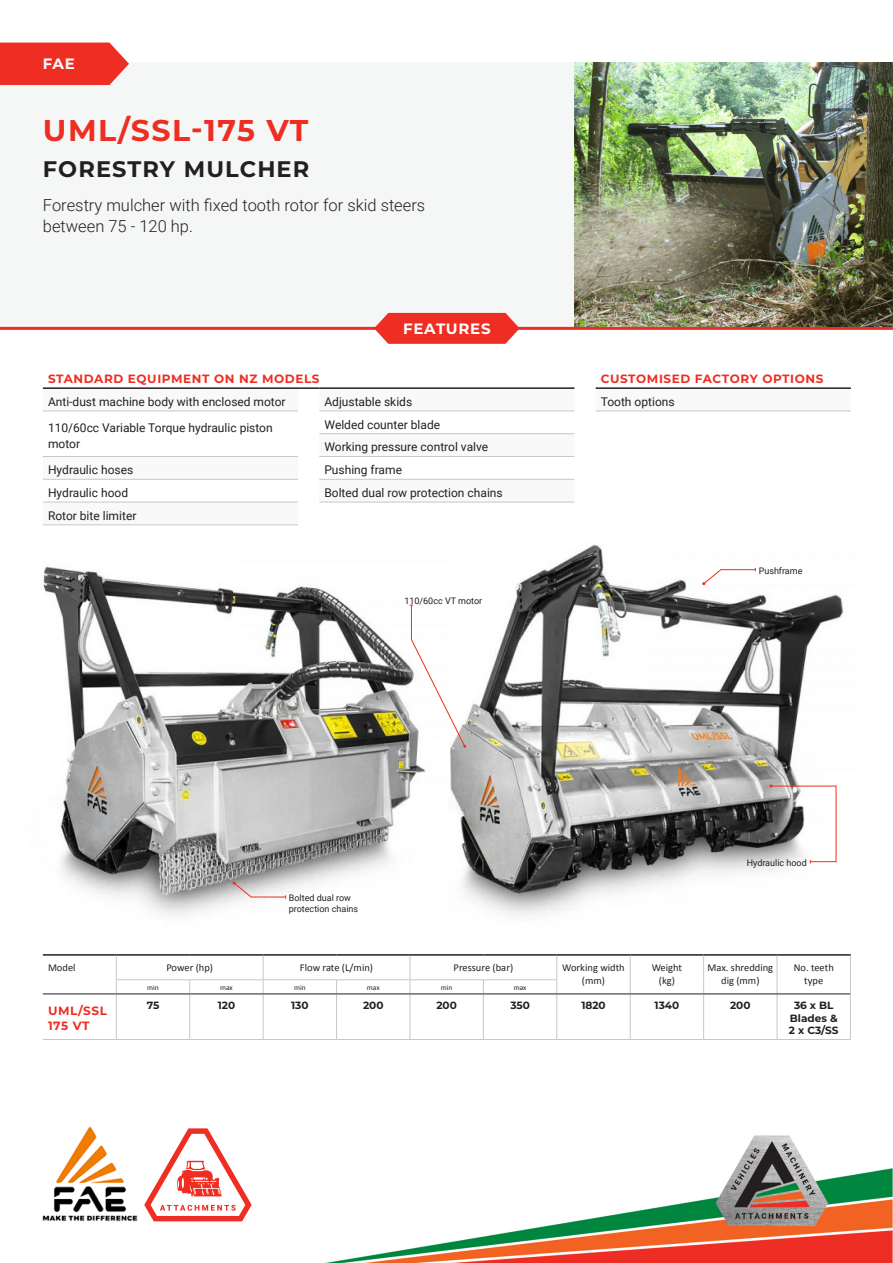
<style>
.page{position:relative;width:893px;height:1263px;background:#fff}
.page>*{position:absolute;margin:0;border:0;box-sizing:border-box;transform-origin:0 0}
.model_20pt{font:700 30px "Montserrat";letter-spacing:.05em;color:#ee2e22}
.model_20pt-2{font:700 22.5px "Montserrat";letter-spacing:.05em;color:#231f20}
.sub_head{font:300 16.5px/21px "Roboto";color:#231f20}
.WHITE_header{font:700 15px "Montserrat";letter-spacing:.05em;color:#fff}
.colour_header{font:700 15px "Montserrat";color:#fff}
.table_body_copy{font:12px/16.5px "Roboto";color:#231f20}
.red_8pt{font:700 12px/14.4px "Montserrat";letter-spacing:.05em;color:#ee2e22}
.t1{font:10.5px/12.6px "Calibri";color:#231f20;text-align:center}
.t2{font:700 10.5px/12.6px "Montserrat";color:#231f20;text-align:center}
.t3{font:9px/10.8px "Roboto";color:#231f20}
.t4{font:7.5px "Calibri";color:#231f20}
</style>
<div class="page">
<img style="left:153px;top:1135px;width:740px;height:128px">
<img style="left:42px;top:1127px;width:95px;height:95px">
<svg style="left:144px;top:1128px;width:108px;height:93px"></svg>
<div style="left:0;top:62px;width:893px;height:265px;background:#f5f6f6"></div>
<svg style="left:0;top:43px;width:129px;height:42px;background:#ee3d32"></svg>
<hr style="left:0;top:327px;width:893px;height:3px;background:#ee2e22">
<svg style="left:374px;top:313px;width:146px;height:31px"></svg>
<img style="left:450px;top:544px;width:394px;height:372px">
<img style="left:43px;top:566px;width:383px;height:349px">
<svg style="left:769px;top:784px;width:68px;height:79px"></svg>
<svg style="left:233px;top:881px;width:53px;height:18px"></svg>
<svg style="left:702px;top:568px;width:54px;height:17px"></svg>
<svg style="left:410px;top:604px;width:56px;height:144px"></svg>
<svg style="left:43px;top:388px;width:808px;height:115px"></svg>
<hr style="left:43px;top:387px;width:255px;height:2px;background:#231f20">
<hr style="left:298px;top:387px;width:21px;height:2px;background:#231f20">
<hr style="left:319px;top:387px;width:255px;height:2px;background:#231f20">
<hr style="left:596px;top:387px;width:255px;height:2px;background:#231f20">
<hr style="left:43px;top:411px;width:255px;height:1px;background:#c8c7c6">
<hr style="left:319px;top:411px;width:255px;height:1px;background:#c8c7c6">
<hr style="left:43px;top:456px;width:255px;height:1px;background:#c8c7c6">
<hr style="left:319px;top:433px;width:255px;height:1px;background:#c8c7c6">
<hr style="left:319px;top:456px;width:255px;height:1px;background:#c8c7c6">
<hr style="left:319px;top:479px;width:255px;height:1px;background:#c8c7c6">
<hr style="left:319px;top:502px;width:255px;height:1px;background:#c8c7c6">
<hr style="left:43px;top:479px;width:255px;height:1px;background:#c8c7c6">
<hr style="left:596px;top:411px;width:255px;height:1px;background:#c8c7c6">
<hr style="left:43px;top:502px;width:255px;height:1px;background:#c8c7c6">
<hr style="left:43px;top:524px;width:255px;height:1px;background:#c8c7c6">
<hr style="left:43px;top:954px;width:73px;height:2px;background:#231f20">
<hr style="left:116px;top:954px;width:74px;height:2px;background:#231f20">
<hr style="left:190px;top:954px;width:73px;height:2px;background:#231f20">
<hr style="left:263px;top:954px;width:74px;height:2px;background:#231f20">
<hr style="left:337px;top:954px;width:73px;height:2px;background:#231f20">
<hr style="left:410px;top:954px;width:73px;height:2px;background:#231f20">
<hr style="left:483px;top:954px;width:74px;height:2px;background:#231f20">
<hr style="left:557px;top:954px;width:73px;height:2px;background:#231f20">
<hr style="left:630px;top:954px;width:74px;height:2px;background:#231f20">
<hr style="left:704px;top:954px;width:73px;height:2px;background:#231f20">
<hr style="left:777px;top:954px;width:74px;height:2px;background:#231f20">
<hr style="left:43px;top:1039px;width:73px;height:1px;background:#c8c7c6">
<svg style="left:630px;top:956px;width:1px;height:37px"></svg>
<svg style="left:703px;top:956px;width:1px;height:37px"></svg>
<svg style="left:777px;top:956px;width:1px;height:37px"></svg>
<svg style="left:850px;top:956px;width:1px;height:38px"></svg>
<hr style="left:116px;top:979px;width:74px;height:1px;background:#c8c7c6">
<svg style="left:116px;top:956px;width:1px;height:37px"></svg>
<hr style="left:190px;top:979px;width:73px;height:1px;background:#c8c7c6">
<svg style="left:189px;top:980px;width:1px;height:13px"></svg>
<hr style="left:263px;top:979px;width:74px;height:1px;background:#c8c7c6">
<svg style="left:263px;top:956px;width:1px;height:37px"></svg>
<hr style="left:337px;top:979px;width:73px;height:1px;background:#c8c7c6">
<svg style="left:336px;top:980px;width:1px;height:13px"></svg>
<hr style="left:410px;top:979px;width:73px;height:1px;background:#c8c7c6">
<svg style="left:410px;top:956px;width:1px;height:37px"></svg>
<hr style="left:483px;top:979px;width:74px;height:1px;background:#c8c7c6">
<svg style="left:483px;top:980px;width:1px;height:13px"></svg>
<svg style="left:556px;top:956px;width:1px;height:37px"></svg>
<hr style="left:116px;top:994px;width:1px;height:45px;background:#c8c7c6">
<hr style="left:189px;top:994px;width:1px;height:45px;background:#c8c7c6">
<hr style="left:263px;top:994px;width:1px;height:45px;background:#c8c7c6">
<hr style="left:336px;top:994px;width:1px;height:45px;background:#c8c7c6">
<hr style="left:410px;top:994px;width:1px;height:45px;background:#c8c7c6">
<hr style="left:483px;top:994px;width:1px;height:45px;background:#c8c7c6">
<hr style="left:556px;top:994px;width:1px;height:45px;background:#c8c7c6">
<hr style="left:630px;top:994px;width:1px;height:45px;background:#c8c7c6">
<hr style="left:703px;top:994px;width:1px;height:45px;background:#c8c7c6">
<hr style="left:777px;top:994px;width:1px;height:45px;background:#c8c7c6">
<hr style="left:850px;top:994px;width:1px;height:45px;background:#c8c7c6">
<hr style="left:116px;top:1039px;width:74px;height:1px;background:#c8c7c6">
<hr style="left:190px;top:1039px;width:73px;height:1px;background:#c8c7c6">
<hr style="left:263px;top:1039px;width:74px;height:1px;background:#c8c7c6">
<hr style="left:337px;top:1039px;width:73px;height:1px;background:#c8c7c6">
<hr style="left:410px;top:1039px;width:73px;height:1px;background:#c8c7c6">
<hr style="left:483px;top:1039px;width:74px;height:1px;background:#c8c7c6">
<hr style="left:557px;top:1039px;width:73px;height:1px;background:#c8c7c6">
<hr style="left:630px;top:1039px;width:74px;height:1px;background:#c8c7c6">
<hr style="left:704px;top:1039px;width:73px;height:1px;background:#c8c7c6">
<hr style="left:777px;top:1039px;width:74px;height:1px;background:#c8c7c6">
<hr style="left:43px;top:993px;width:73px;height:1px;background:#231f20">
<hr style="left:557px;top:993px;width:73px;height:1px;background:#231f20">
<hr style="left:630px;top:993px;width:74px;height:1px;background:#231f20">
<hr style="left:704px;top:993px;width:73px;height:1px;background:#231f20">
<hr style="left:777px;top:993px;width:73px;height:1px;background:#231f20">
<hr style="left:116px;top:993px;width:74px;height:1px;background:#231f20">
<hr style="left:190px;top:993px;width:73px;height:1px;background:#231f20">
<hr style="left:263px;top:993px;width:74px;height:1px;background:#231f20">
<hr style="left:337px;top:993px;width:73px;height:1px;background:#231f20">
<hr style="left:410px;top:993px;width:73px;height:1px;background:#231f20">
<hr style="left:483px;top:993px;width:74px;height:1px;background:#231f20">
<img style="left:574px;top:62px;width:319px;height:265px">
<div style="left:589px;top:414px;width:294px;height:56px;background:#fff"></div>
<p class="colour_header" style="left:43px;top:53px;width:34px">FAE</p>
<p class="model_20pt" style="left:43px;top:108px;width:267px">UML/SSL-175 VT</p>
<p class="model_20pt-2" style="left:43px;top:153px;width:268px">FORESTRY MULCHER</p>
<p class="sub_head" style="left:43px;top:194px;width:384px">Forestry mulcher with fixed tooth rotor for skid steers between 75 - 120 hp.</p>
<p class="WHITE_header" style="left:403px;top:318px;width:89px">FEATURES</p>
<p class="red_8pt" style="left:48px;top:371px;width:273px">STANDARD EQUIPMENT ON NZ MODELS</p>
<p class="red_8pt" style="left:601px;top:371px;width:224px">CUSTOMISED FACTORY OPTIONS</p>
<p class="table_body_copy" style="left:48px;top:393px;width:239px">Anti-dust machine body with enclosed motor</p>
<p class="table_body_copy" style="left:324px;top:393px;width:89px">Adjustable skids</p>
<p class="table_body_copy" style="left:601px;top:393px;width:75px">Tooth options</p>
<p class="table_body_copy" style="left:48px;top:419px;width:226px">110/60cc Variable Torque hydraulic piston motor</p>
<p class="table_body_copy" style="left:324px;top:416px;width:117px">Welded counter blade</p>
<p class="table_body_copy" style="left:324px;top:438px;width:165px">Working pressure control valve</p>
<p class="table_body_copy" style="left:48px;top:461px;width:87px">Hydraulic hoses</p>
<p class="table_body_copy" style="left:324px;top:461px;width:79px">Pushing frame</p>
<p class="table_body_copy" style="left:48px;top:484px;width:82px">Hydraulic hood</p>
<p class="table_body_copy" style="left:324px;top:484px;width:180px">Bolted dual row protection chains</p>
<p class="table_body_copy" style="left:48px;top:507px;width:90px">Rotor bite limiter</p>
<p class="t3" style="left:404px;top:595px;width:79px">110/60cc VT motor</p>
<p class="t3" style="left:289px;top:892px;width:71px">Bolted dual row protection chains</p>
<p class="t3" style="left:759px;top:565px;width:45px">Pushframe</p>
<p class="t3" style="left:747px;top:857px;width:62px">Hydraulic hood</p>
<p class="t1" style="left:48px;top:961px;width:29px">Model</p>
<p class="t1" style="left:166px;top:961px;width:48px">Power (hp)</p>
<p class="t1" style="left:300px;top:961px;width:75px">Flow rate (L/min)</p>
<p class="t1" style="left:454px;top:961px;width:61px">Pressure (bar)</p>
<p class="t1" style="left:562px;top:961px;width:64px">Working width (mm)</p>
<p class="t1" style="left:652px;top:961px;width:32px">Weight (kg)</p>
<p class="t1" style="left:707px;top:961px;width:67px">Max. shredding</p>
<p class="t1" style="left:721px;top:974px;width:40px">dig (mm)</p>
<p class="t4" style="left:147px;top:982px;width:13px">min</p>
<p class="t4" style="left:220px;top:982px;width:14px">max</p>
<p class="t4" style="left:294px;top:982px;width:13px">min</p>
<p class="t4" style="left:367px;top:982px;width:14px">max</p>
<p class="t4" style="left:441px;top:982px;width:13px">min</p>
<p class="t4" style="left:514px;top:982px;width:14px">max</p>
<p class="t1" style="left:794px;top:961px;width:42px">No. teeth</p>
<p class="t1" style="left:804px;top:974px;width:21px">type</p>
<p class="red_8pt" style="left:48px;top:1003px;width:60px">UML/SSL<br>175 VT</p>
<p class="t2" style="left:147px;top:999px;width:14px">75</p>
<p class="t2" style="left:218px;top:999px;width:19px">120</p>
<p class="t2" style="left:291px;top:999px;width:19px">130</p>
<p class="t2" style="left:363px;top:999px;width:22px">200</p>
<p class="t2" style="left:436px;top:999px;width:22px">200</p>
<p class="t2" style="left:510px;top:999px;width:21px">350</p>
<p class="t2" style="left:581px;top:999px;width:26px">1820</p>
<p class="t2" style="left:655px;top:999px;width:26px">1340</p>
<p class="t2" style="left:730px;top:999px;width:22px">200</p>
<p class="t2" style="left:789px;top:999px;width:51px">36 x BL<br>Blades &amp;<br>2 x C3/SS</p>
</div>
